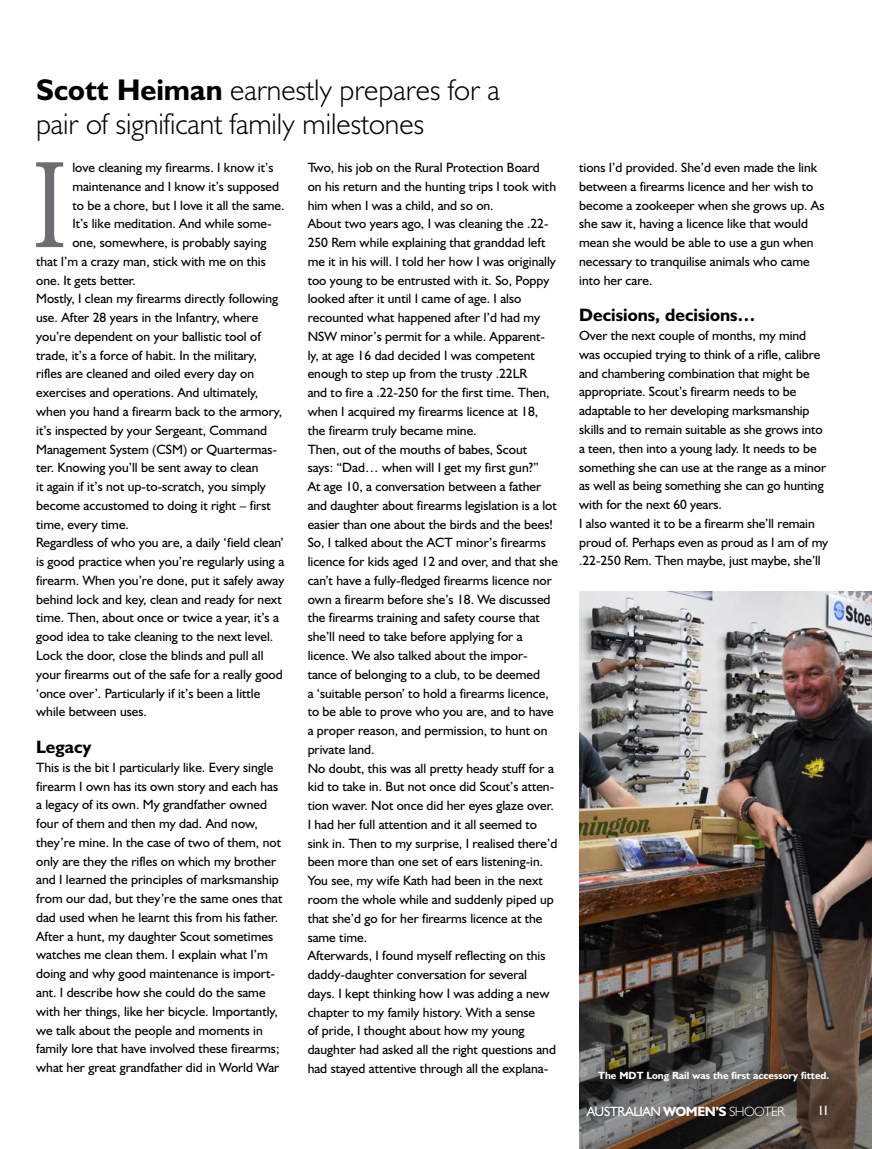
<style>
.page{position:relative;width:872px;height:1149px;background:#fff}
.page>*{position:absolute;margin:0;border:0;box-sizing:border-box;transform-origin:0 0}
.t1{font:117.6px "Century Oldstyle BT";color:#6d6e71;scale:.8 1}
.t2{font:300 30px/34.5px "Humanist 521 BT";color:#000}
.t3{font:700 18px "Humanist 521 BT";color:#000}
.t4{font:13.5px/18.8px "Humanist 521 BT";color:#000}
.t5{font:13.5px "Humanist 521 BT";letter-spacing:-.035em;color:#fff}
.t6{font:700 10.5px "Humanist 521 BT";color:#fff}
.s1{font-weight:700}
.s2{font-weight:300}
</style>
<div class="page">
<img style="left:579px;top:591px;width:293px;height:557px">
<div style="left:586px;top:1057px;width:254px;height:36px;background:#000;opacity:.75"></div>
<h2 class="t2" style="left:36px;top:71px;width:465px"><span class="s1">Scott Heiman</span> earnestly prepares for a pair of significant family milestones</h2>
<h1 class="t1" style="left:34px;top:134px;width:41px">I</h1>
<p class="t4" style="left:72px;top:158px;width:202px">love cleaning my firearms. I know it’s</p>
<p class="t4" style="left:72px;top:176px;width:208px">maintenance and I know it’s supposed</p>
<p class="t4" style="left:72px;top:195px;width:214px">to be a chore, but I love it all the same.</p>
<p class="t4" style="left:72px;top:214px;width:201px">It’s like meditation. And while some-</p>
<p class="t4" style="left:72px;top:233px;width:196px">one, somewhere, is probably saying</p>
<p class="t4" style="left:36px;top:251px;width:231px">that I’m a crazy man, stick with me on this</p>
<p class="t4" style="left:36px;top:270px;width:101px">one. It gets better.</p>
<p class="t4" style="left:36px;top:289px;width:243px">Mostly, I clean my firearms directly following</p>
<p class="t4" style="left:36px;top:308px;width:224px">use. After 28 years in the Infantry, where</p>
<p class="t4" style="left:36px;top:326px;width:226px">you’re dependent on your ballistic tool of</p>
<p class="t4" style="left:36px;top:345px;width:222px">trade, it’s a force of habit. In the military,</p>
<p class="t4" style="left:36px;top:364px;width:219px">rifles are cleaned and oiled every day on</p>
<p class="t4" style="left:36px;top:383px;width:224px">exercises and operations. And ultimately,</p>
<p class="t4" style="left:36px;top:401px;width:247px">when you hand a firearm back to the armory,</p>
<p class="t4" style="left:36px;top:420px;width:232px">it’s inspected by your Sergeant, Command</p>
<p class="t4" style="left:36px;top:439px;width:242px">Management System (CSM) or Quartermas-</p>
<p class="t4" style="left:36px;top:458px;width:224px">ter. Knowing you’ll be sent away to clean</p>
<p class="t4" style="left:36px;top:476px;width:231px">it again if it’s not up-to-scratch, you simply</p>
<p class="t4" style="left:36px;top:495px;width:236px">become accustomed to doing it right – first</p>
<p class="t4" style="left:36px;top:514px;width:94px">time, every time.</p>
<p class="t4" style="left:36px;top:533px;width:249px">Regardless of who you are, a daily ‘field clean’</p>
<p class="t4" style="left:36px;top:551px;width:250px">is good practice when you’re regularly using a</p>
<p class="t4" style="left:36px;top:570px;width:250px">firearm. When you’re done, put it safely away</p>
<p class="t4" style="left:36px;top:589px;width:247px">behind lock and key, clean and ready for next</p>
<p class="t4" style="left:36px;top:608px;width:244px">time. Then, about once or twice a year, it’s a</p>
<p class="t4" style="left:36px;top:626px;width:239px">good idea to take cleaning to the next level.</p>
<p class="t4" style="left:36px;top:645px;width:229px">Lock the door, close the blinds and pull all</p>
<p class="t4" style="left:36px;top:664px;width:248px">your firearms out of the safe for a really good</p>
<p class="t4" style="left:36px;top:683px;width:226px">‘once over’. Particularly if it’s been a little</p>
<p class="t4" style="left:36px;top:701px;width:112px">while between uses.</p>
<h3 class="t3" style="left:36px;top:735px;width:57px">Legacy</h3>
<p class="t4" style="left:36px;top:757px;width:248px">This is the bit I particularly like. Every single firearm I own has its own story and each has a legacy of its own. My grandfather owned four of them and then my dad. And now, they’re mine. In the case of two of them, not only are they the rifles on which my brother and I learned the principles of marksmanship from our dad, but they’re the same ones that dad used when he learnt this from his father.<br>After a hunt, my daughter Scout sometimes watches me clean them. I explain what I’m doing and why good maintenance is import&shy;ant. I describe how she could do the same with her things, like her bicycle. Importantly, we talk about the people and moments in family lore that have involved these firearms; what her great grandfather did in World War</p>
<p class="t4" style="left:308px;top:158px;width:252px">Two, his job on the Rural Protection Board<br>on his return and the hunting trips I took with him when I was a child, and so on.<br>About two years ago, I was cleaning the .22- 250 Rem while explaining that granddad left me it in his will. I told her how I was originally too young to be entrusted with it. So, Poppy looked after it until I came of age. I also recounted what happened after I’d had my NSW minor’s permit for a while. Apparent&shy;ly, at age 16 dad decided I was competent enough to step up from the trusty .22LR<br>and to fire a .22-250 for the first time. Then, when I acquired my firearms licence at 18, the firearm truly became mine.<br>Then, out of the mouths of babes, Scout<br>says: “Dad… when will I get my first gun?”<br>At age 10, a conversation between a father and daughter about firearms legislation is a lot easier than one about the birds and the bees!<br>So, I talked about the ACT minor’s firearms licence for kids aged 12 and over, and that she can’t have a fully-fledged firearms licence nor own a firearm before she’s 18. We discussed the firearms training and safety course that she’ll need to take before applying for a licence. We also talked about the impor&shy;tance of belonging to a club, to be deemed<br>a ‘suitable person’ to hold a firearms licence, to be able to prove who you are, and to have a proper reason, and permission, to hunt on private land.<br>No doubt, this was all pretty heady stuff for a kid to take in. But not once did Scout’s atten&shy;tion waver. Not once did her eyes glaze over.<br>I had her full attention and it all seemed to sink in. Then to my surprise, I realised there’d been more than one set of ears listening-in.<br>You see, my wife Kath had been in the next room the whole while and suddenly piped up that she’d go for her firearms licence at the same time.<br>Afterwards, I found myself reflecting on this daddy-daughter conversation for several<br>days. I kept thinking how I was adding a new chapter to my family history. With a sense<br>of pride, I thought about how my young daughter had asked all the right questions and had stayed attentive through all the explana-</p>
<p class="t4" style="left:579px;top:158px;width:247px">tions I’d provided. She’d even made the link between a firearms licence and her wish to become a zookeeper when she grows up. As she saw it, having a licence like that would mean she would be able to use a gun when necessary to tranquilise animals who came into her care.</p>
<h3 class="t3" style="left:579px;top:304px;width:178px">Decisions, decisions…</h3>
<p class="t4" style="left:579px;top:326px;width:251px">Over the next couple of months, my mind was occupied trying to think of a rifle, calibre and chambering combination that might be appropriate. Scout’s firearm needs to be adaptable to her developing marksmanship skills and to remain suitable as she grows into a teen, then into a young lady. It needs to be something she can use at the range as a minor as well as being something she can go hunting with for the next 60 years.<br>I also wanted it to be a firearm she’ll remain proud of. Perhaps even as proud as I am of my .22-250 Rem. Then maybe, just maybe, she’ll</p>
<p class="t6" style="left:598px;top:1068px;width:233px">The MDT Long Rail was the first accessory fitted.</p>
<p class="t5" style="left:587px;top:1102px;width:199px">AUSTRALIAN <span class="s1">WOMEN’S</span> <span class="s2">SHOOTER</span></p>
<p class="t5" style="left:817px;top:1101px;width:14px">11</p>
</div>
